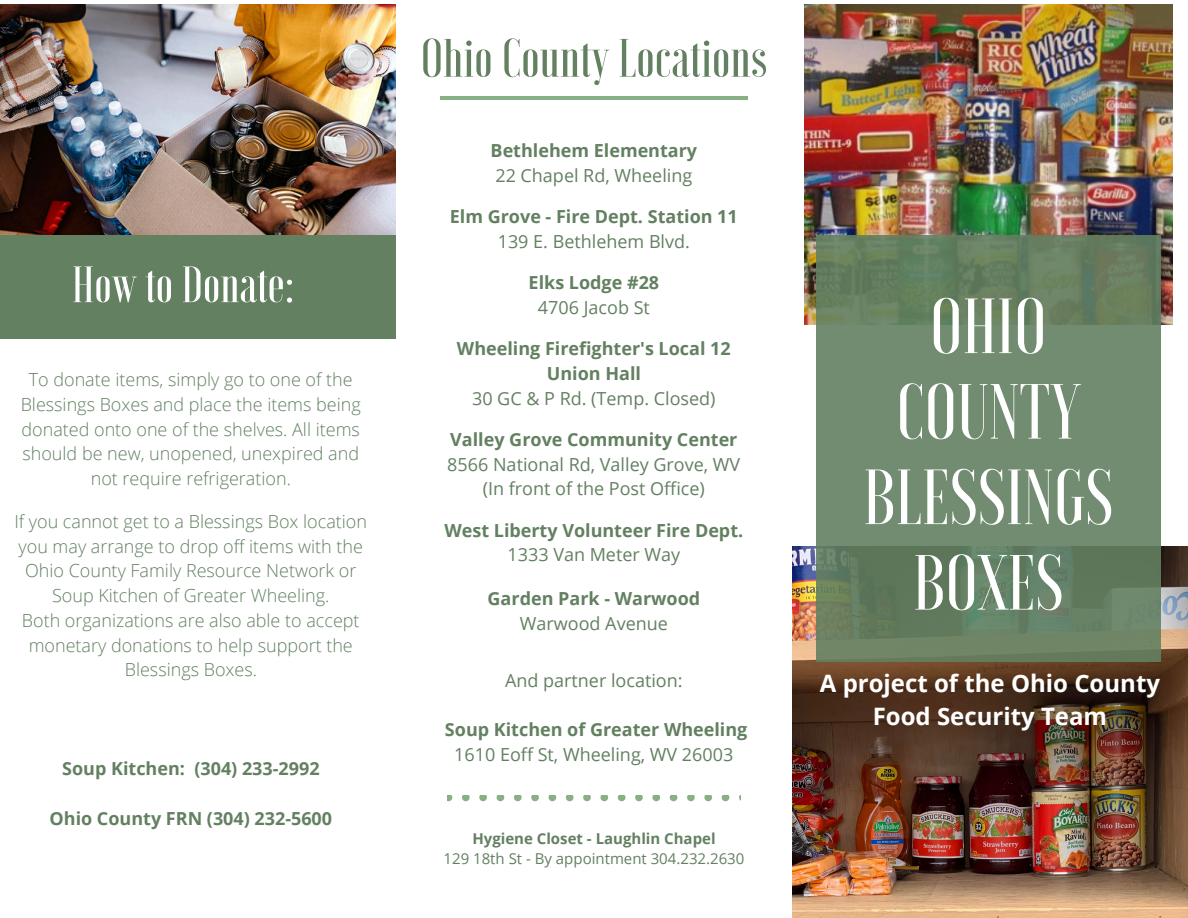
<style>
.page{position:relative;width:1188px;height:918px;background:#fff}
.page>*{position:absolute;margin:0;border:0;box-sizing:border-box;transform-origin:0 0}
.t1{font:500 78px/85.5px "Voga";color:#fff;text-align:center}
.t2{font:500 54px "Voga";color:#638061}
.t3{font:500 51px "Voga";color:#fff}
.t4{font:700 24px/32.7px "Open Sans";color:#fff;text-align:center}
.t5{font:300 18px/24.8px "Open Sans";color:#638061;text-align:center}
.t6{font:700 18px/24.8px "Open Sans";color:#638061;text-align:center}
.t7{font:18px/24.8px "Open Sans";color:#638061;text-align:center}
.t8{font:15px "Open Sans";color:#638061}
.t9{font:700 15px "Open Sans";color:#638061}
.s1{font-weight:400}
.s2{font-weight:700}
</style>
<div class="page">
<img style="left:804px;top:4px;width:368px;height:320px">
<img style="left:792px;top:547px;width:396px;height:371px">
<svg style="left:816px;top:235px;width:344px;height:426px;background:#6c8569"></svg>
<hr style="left:440px;top:96px;width:308px;height:4px;background:#89b085">
<img style="left:0;top:4px;width:396px;height:231px">
<div style="left:0;top:235px;width:396px;height:103px;background:#638061"></div>
<svg style="left:448px;top:796px;width:4px;height:5px"></svg>
<svg style="left:462px;top:796px;width:8px;height:5px"></svg>
<svg style="left:479px;top:796px;width:8px;height:5px"></svg>
<svg style="left:497px;top:796px;width:7px;height:5px"></svg>
<svg style="left:514px;top:796px;width:8px;height:5px"></svg>
<svg style="left:531px;top:796px;width:8px;height:5px"></svg>
<svg style="left:549px;top:796px;width:7px;height:5px"></svg>
<svg style="left:566px;top:796px;width:8px;height:5px"></svg>
<svg style="left:583px;top:796px;width:8px;height:5px"></svg>
<svg style="left:601px;top:796px;width:7px;height:5px"></svg>
<svg style="left:618px;top:796px;width:7px;height:5px"></svg>
<svg style="left:635px;top:796px;width:8px;height:5px"></svg>
<svg style="left:652px;top:796px;width:8px;height:5px"></svg>
<svg style="left:670px;top:796px;width:7px;height:5px"></svg>
<svg style="left:687px;top:796px;width:8px;height:5px"></svg>
<svg style="left:704px;top:796px;width:8px;height:5px"></svg>
<svg style="left:722px;top:796px;width:7px;height:5px"></svg>
<h4 class="t3" style="left:72px;top:259px;width:224px">How to Donate:</h4>
<h4 class="t5" style="left:21px;top:367px;width:342px">To donate items, simply go to one of the Blessings Boxes and place the items being donated onto one of the shelves. All items should be new, unopened, unexpired and not require refrigeration.</h4>
<h2 class="t5" style="left:14px;top:509px;width:354px">If you cannot get to a Blessings Box location you may arrange to drop off items with the Ohio County Family Resource Network or Soup Kitchen of Greater Wheeling.<br>Both organizations are also able to accept monetary donations to help support the Blessings Boxes.</h2>
<h5 class="t6" style="left:62px;top:756px;width:259px">Soup Kitchen: (304) 233-2992</h5>
<h5 class="t6" style="left:50px;top:806px;width:284px">Ohio County FRN (304) 232-5600</h5>
<h5 class="t2" style="left:421px;top:31px;width:348px">Ohio County Locations</h5>
<h5 class="t6" style="left:491px;top:138px;width:208px;text-align:left">Bethlehem Elementary<br><span class="s1">22 Chapel Rd, Wheeling</span></h5>
<h5 class="t6" style="left:450px;top:204px;width:289px">Elm Grove - Fire Dept. Station 11<br><span class="s1">139 E. Bethlehem Blvd.</span></h5>
<h5 class="t6" style="left:529px;top:270px;width:132px">Elks Lodge #28<br><span class="s1">4706 Jacob St</span></h5>
<h5 class="t6" style="left:457px;top:336px;width:275px">Wheeling Firefighter's Local 12<br>Union Hall<br><span class="s1">30 GC &amp; P Rd. (Temp. Closed)</span></h5>
<p class="t7" style="left:447px;top:427px;width:295px"><span class="s2">Valley Grove Community Center<br></span>8566 National Rd, Valley Grove, WV (In front of the Post Office)</p>
<p class="t6" style="left:444px;top:517px;width:300px">West Liberty Volunteer Fire Dept.<br><span class="s1">1333 Van Meter Way</span></p>
<p class="t6" style="left:488px;top:586px;width:214px">Garden Park - Warwood<br><span class="s1">Warwood Avenue</span></p>
<h5 class="t7" style="left:505px;top:668px;width:179px">And partner location:</h5>
<p class="t6" style="left:445px;top:717px;width:304px">Soup Kitchen of Greater Wheeling<br><span class="s1">1610 Eoff St, Wheeling, WV 26003</span></p>
<p class="t9" style="left:472px;top:828px;width:245px">Hygiene Closet - Laughlin Chapel</p>
<h1 class="t8" style="left:444px;top:848px;width:302px">129 18th St - By appointment 304.232.2630</h1>
<h5 class="t1" style="left:863px;top:283px;width:251px">OHIO<br>COUNTY<br>BLESSINGS<br>BOXES</h5>
<h5 class="t4" style="left:820px;top:667px;width:342px">A project of the Ohio County<br>Food Security Team</h5>
</div>
